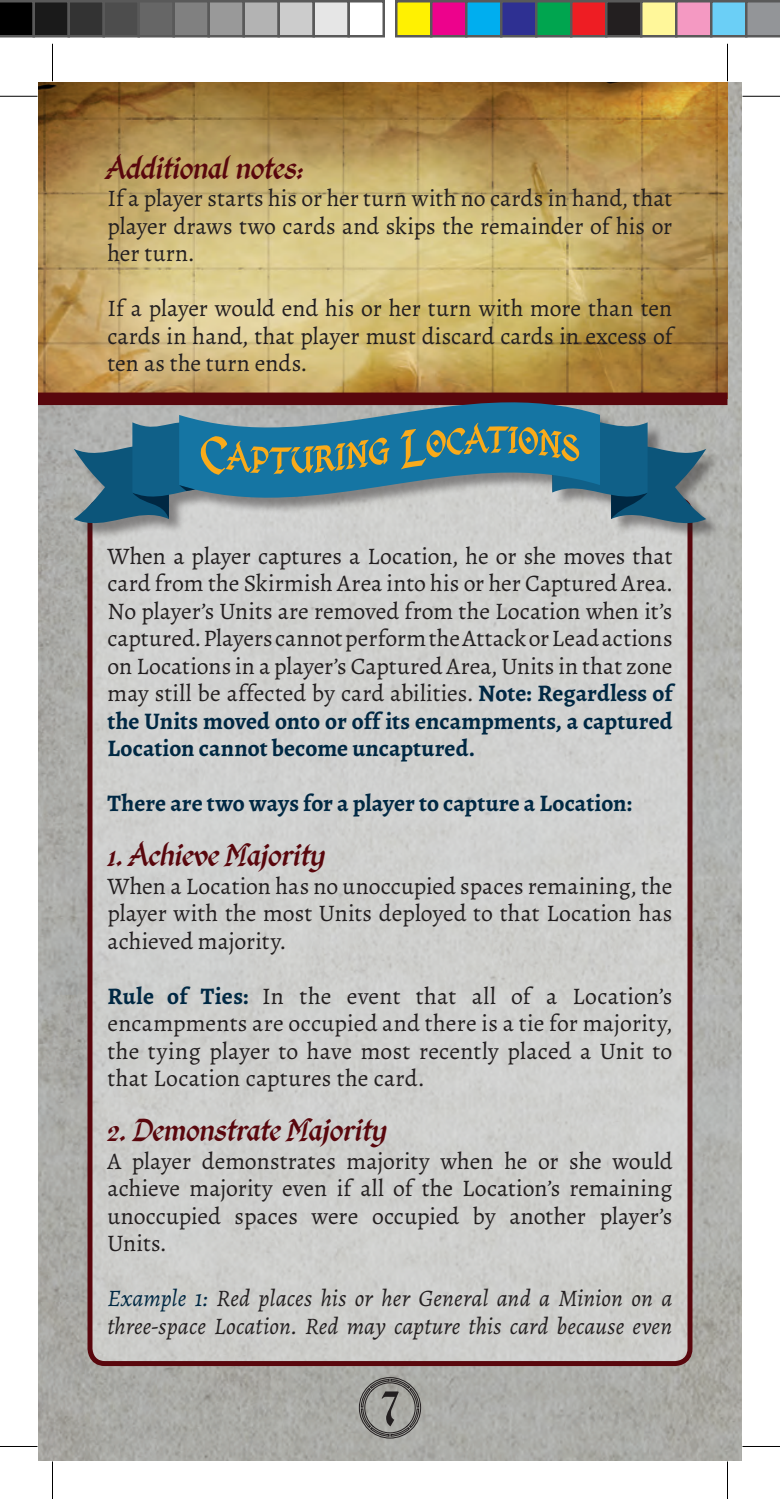
<style>
.page{position:relative;width:780px;height:1499px;background:#fff}
.page>*{position:absolute;margin:0;border:0;box-sizing:border-box;transform-origin:0 0}
.t1{font:55px "Kingthings Calligraphica 2";color:#231f20}
.t2{font:35px "Kingthings Calligraphica Italic";color:#59070d}
.t3{font:23.75px/27.5px "Alegreya";color:#231f20;text-align:justify}
.t4{font:italic 23.75px/27.5px "Alegreya";letter-spacing:.005em;color:#231f20}
.t5{font:700 23.75px "Alegreya";color:#002843}
.s1{font-weight:700;color:#002843}
.s2{color:#002843}
</style>
<div class="page">
<img style="left:38px;top:82px;width:704px;height:1378px">
<img style="left:38px;top:82px;width:690px;height:317px">
<div style="left:38px;top:392px;width:689px;height:13px;background:#59070d"></div>
<div style="left:85px;top:540px;width:610px;height:828px;background:#cfcfce"></div>
<svg style="left:359px;top:1377px;width:62px;height:61px;background:#91918d"></svg>
<div style="left:75px;top:404px;width:647px;height:136px;background:#231f20;opacity:.45"></div>
<svg style="left:179px;top:371px;width:421px;height:37px"></svg>
<svg style="left:74px;top:408px;width:632px;height:125px;background:#678f9d"></svg>
<hr style="left:0;top:96px;width:38px;height:1px;background:#000">
<hr style="left:742px;top:96px;width:38px;height:1px;background:#000">
<hr style="left:0;top:1446px;width:38px;height:1px;background:#000">
<hr style="left:742px;top:1446px;width:38px;height:1px;background:#000">
<hr style="left:52px;top:44px;width:1px;height:37px;background:#000">
<hr style="left:52px;top:1461px;width:1px;height:38px;background:#000">
<hr style="left:727px;top:44px;width:1px;height:37px;background:#000">
<hr style="left:727px;top:1461px;width:1px;height:38px;background:#000">
<svg style="left:0;top:0;width:32px;height:38px"></svg>
<div style="left:34px;top:1px;width:35px;height:35px;background:#1a1a1a"></div>
<div style="left:32px;top:0;width:38px;height:38px;border:2px solid #595959"></div>
<div style="left:69px;top:1px;width:35px;height:35px;background:#333"></div>
<div style="left:68px;top:0;width:37px;height:38px;border:2px solid #595959"></div>
<div style="left:104px;top:1px;width:35px;height:35px;background:#4d4d4d"></div>
<div style="left:102px;top:0;width:38px;height:38px;border:2px solid #595959"></div>
<div style="left:139px;top:1px;width:35px;height:35px;background:#666"></div>
<div style="left:138px;top:0;width:37px;height:38px;border:2px solid #595959"></div>
<div style="left:174px;top:1px;width:35px;height:35px;background:#808080"></div>
<div style="left:172px;top:0;width:38px;height:38px;border:2px solid #595959"></div>
<div style="left:209px;top:1px;width:35px;height:35px;background:#999"></div>
<div style="left:208px;top:0;width:37px;height:38px;border:2px solid #595959"></div>
<div style="left:244px;top:1px;width:35px;height:35px;background:#b3b3b3"></div>
<div style="left:242px;top:0;width:38px;height:38px;border:2px solid #595959"></div>
<div style="left:279px;top:1px;width:35px;height:35px;background:#ccc"></div>
<div style="left:278px;top:0;width:37px;height:38px;border:2px solid #595959"></div>
<div style="left:314px;top:1px;width:35px;height:35px;background:#e6e6e6"></div>
<div style="left:312px;top:0;width:38px;height:38px;border:2px solid #595959"></div>
<div style="left:348px;top:0;width:37px;height:38px;border:2px solid #595959"></div>
<div style="left:396px;top:1px;width:35px;height:35px;background:#fff101"></div>
<div style="left:395px;top:0;width:37px;height:38px;border:2px solid #595959"></div>
<div style="left:431px;top:1px;width:35px;height:35px;background:#ed028c"></div>
<div style="left:430px;top:0;width:38px;height:38px;border:2px solid #595959"></div>
<div style="left:466px;top:1px;width:35px;height:35px;background:#00aeef"></div>
<div style="left:465px;top:0;width:37px;height:38px;border:2px solid #595959"></div>
<div style="left:501px;top:1px;width:35px;height:35px;background:#2e3092"></div>
<div style="left:500px;top:0;width:38px;height:38px;border:2px solid #595959"></div>
<div style="left:536px;top:1px;width:35px;height:35px;background:#00a54f"></div>
<div style="left:535px;top:0;width:37px;height:38px;border:2px solid #595959"></div>
<div style="left:571px;top:1px;width:35px;height:35px;background:#ee1d23"></div>
<div style="left:570px;top:0;width:38px;height:38px;border:2px solid #595959"></div>
<div style="left:606px;top:1px;width:35px;height:35px;background:#231f20"></div>
<div style="left:605px;top:0;width:37px;height:38px;border:2px solid #595959"></div>
<div style="left:641px;top:1px;width:35px;height:35px;background:#fff79a"></div>
<div style="left:640px;top:0;width:38px;height:38px;border:2px solid #595959"></div>
<div style="left:676px;top:1px;width:35px;height:35px;background:#f499c2"></div>
<div style="left:675px;top:0;width:37px;height:38px;border:2px solid #595959"></div>
<div style="left:711px;top:1px;width:35px;height:35px;background:#6bcff6"></div>
<div style="left:710px;top:0;width:38px;height:38px;border:2px solid #595959"></div>
<svg style="left:745px;top:0;width:35px;height:38px"></svg>
<h2 class="t2" style="left:108px;top:148px;width:197px">Additional notes:</h2>
<p class="t3" style="left:108px;top:185px;width:566px">If a player starts his or her turn with no cards in hand, that player draws two cards and skips the remainder of his or her turn.</p>
<p class="t3" style="left:108px;top:295px;width:567px">If a player would end his or her turn with more than ten cards in hand, that player must discard cards in excess of ten as the turn ends.</p>
<p class="t3" style="left:108px;top:542px;width:567px">When a player captures a Location, he or she moves that card from the Skirmish Area into his or her Captured Area.<br>No player’s Units are removed from the Location when it’s captured. Players cannot perform the Attack or Lead actions on Locations in a player’s Captured Area, Units in that zone may still be affected by card abilities. <span class="s1">Note: Regardless of the Units moved onto or off its encampments, a captured Location cannot become uncaptured.</span></p>
<p class="t5" style="left:108px;top:788px;width:526px">There are two ways for a player to capture a Location:</p>
<h2 class="t2" style="left:108px;top:836px;width:219px">1. Achieve Majority</h2>
<p class="t3" style="left:108px;top:872px;width:566px">When a Location has no unoccupied spaces remaining, the player with the most Units deployed to that Location has achieved majority.</p>
<p class="t3" style="left:108px;top:982px;width:566px"><span class="s1">Rule of Ties:</span> In the event that all of a Location’s encampments are occupied and there is a tie for majority, the tying player to have most recently placed a Unit to that Location captures the card.</p>
<h2 class="t2" style="left:108px;top:1111px;width:281px">2. Demonstrate Majority</h2>
<p class="t3" style="left:108px;top:1147px;width:566px">A player demonstrates majority when he or she would achieve majority even if all of the Location’s remaining unoccupied spaces were occupied by another player’s Units.</p>
<p class="t4" style="left:108px;top:1285px;width:566px"><span class="s2">Example 1:</span> Red places his or her General and a Minion on a three-space Location. Red may capture this card because even</p>
<h1 class="t1" style="left:381px;top:1366px;width:20px">7</h1>
</div>
